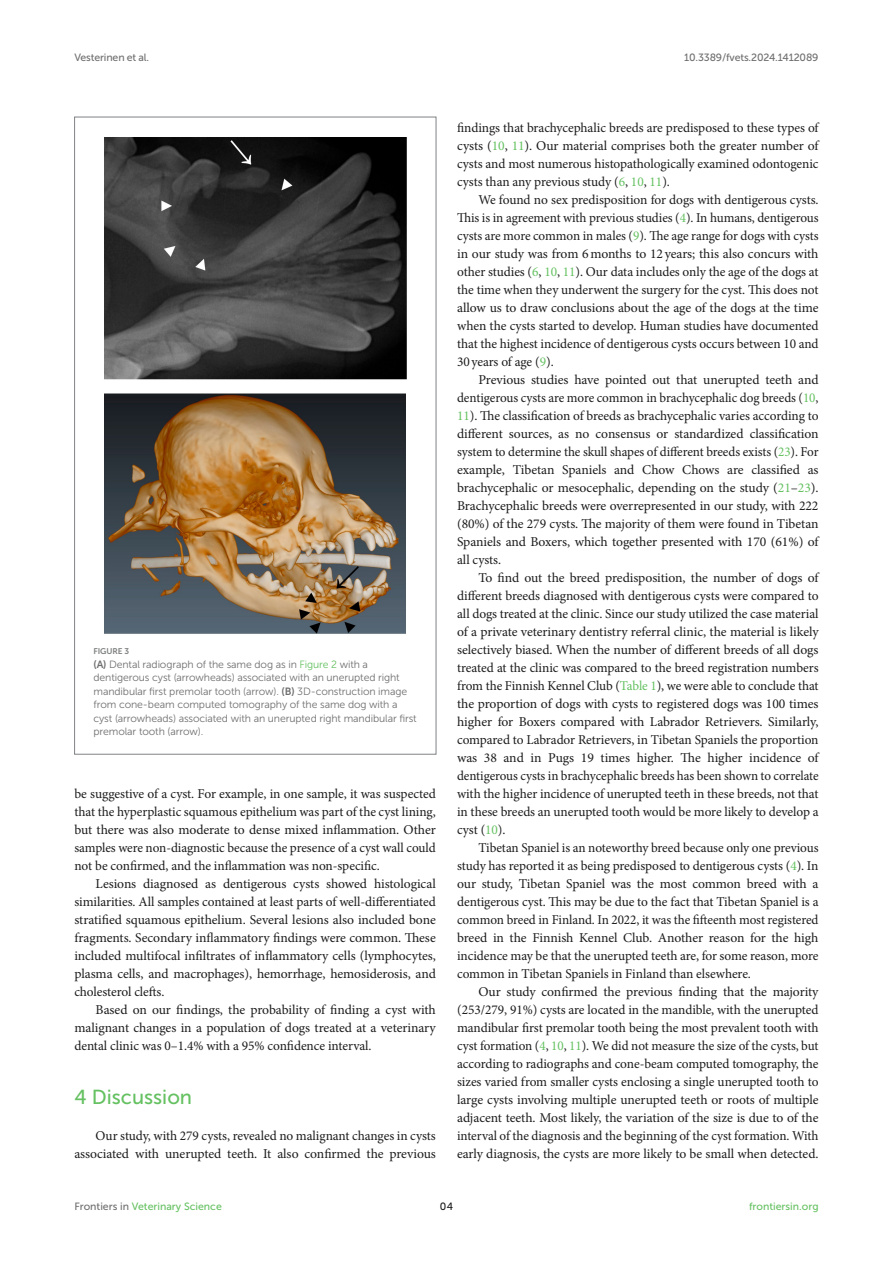
<style>
.page{position:relative;width:893px;height:1263px;background:#fff}
.page>*{position:absolute;margin:0;border:0;box-sizing:border-box;transform-origin:0 0}
.HEAD_1{font:20.25px "Museo Sans 500";color:#65c161}
.TEXT{font:13.5px/18px "Minion Pro";letter-spacing:-.005em;color:#1b1c1b;text-align:justify}
.TEXT_FLUSH{font:13.5px/18px "Minion Pro";letter-spacing:-.005em;color:#1b1c1b;text-align:right}
.FIG_LEG{font:10.5px/13.5px "Museo Sans 300";letter-spacing:-.01em;color:#706f70}
.t1{font:10.5px "Museo Sans 500";color:#65c161}
.t2{font:10.5px "Museo Sans 500";letter-spacing:-.015em;color:#706f70}
.t3{font:10.5px "Museo Sans 500";color:#1b1c1b}
.FIG_HD{font:8.25px "Museo Sans 700";letter-spacing:-.01em;color:#7e7f7f}
.s1{font-family:"Museo Sans 700"}
.s2{color:#65c161}
.s3{color:#706f70}
</style>
<div class="page">
<img style="left:104px;top:137px;width:303px;height:497px">
<p class="t2" style="left:74px;top:51px;width:76px">Vesterinen et al.</p>
<p class="t2" style="left:684px;top:51px;width:136px">10.3389/fvets.2024.1412089</p>
<p class="FIG_HD" style="left:94px;top:647px;width:37px">FIGURE 3</p>
<p class="FIG_LEG" style="left:94px;top:657px;width:325px"><span class="s1">(A)</span> Dental radiograph of the same dog as in <span class="s2">Figure 2</span> with a dentigerous cyst (arrowheads) associated with an unerupted right mandibular first premolar tooth (arrow). <span class="s1">(B)</span> 3D-construction image from cone-beam computed tomography of the same dog with a cyst (arrowheads) associated with an unerupted right mandibular first premolar tooth (arrow).</p>
<p class="TEXT" style="left:74px;top:785px;width:363px">be suggestive of a cyst. For example, in one sample, it was suspected that the hyperplastic squamous epithelium was part of the cyst lining, but there was also moderate to dense mixed inflammation. Other samples were non-diagnostic because the presence of a cyst wall could not be confirmed, and the inflammation was non-specific.</p>
<p class="TEXT" style="left:74px;top:875px;width:363px;text-indent:21px">Lesions diagnosed as dentigerous cysts showed histological similarities. All samples contained at least parts of well-differentiated stratified squamous epithelium. Several lesions also included bone fragments. Secondary inflammatory findings were common. These included multifocal infiltrates of inflammatory cells (lymphocytes, plasma cells, and macrophages), hemorrhage, hemosiderosis, and cholesterol clefts.</p>
<p class="TEXT" style="left:74px;top:1001px;width:363px;text-indent:21px">Based on our findings, the probability of finding a cyst with malignant changes in a population of dogs treated at a veterinary dental clinic was 0–1.4% with a 95% confidence interval.</p>
<p class="HEAD_1" style="left:74px;top:1086px;width:119px">4 Discussion</p>
<p class="TEXT_FLUSH" style="left:74px;top:1127px;width:363px">Our study, with 279 cysts, revealed no malignant changes in cysts associated with unerupted teeth. It also confirmed the previous</p>
<p class="TEXT_FLUSH" style="left:457px;top:119px;width:363px;text-align:justify">findings that brachycephalic breeds are predisposed to these types of cysts (<span class="s2">10</span>, <span class="s2">11</span>). Our material comprises both the greater number of cysts and most numerous histopathologically examined odontogenic cysts than any previous study (<span class="s2">6</span>, <span class="s2">10</span>, <span class="s2">11</span>).</p>
<p class="TEXT" style="left:457px;top:191px;width:363px;text-indent:21px">We found no sex predisposition for dogs with dentigerous cysts.<br>This is in agreement with previous studies (<span class="s2">4</span>). In humans, dentigerous cysts are more common in males (<span class="s2">9</span>). The age range for dogs with cysts in our study was from 6months to 12years; this also concurs with other studies (<span class="s2">6</span>, <span class="s2">10</span>, <span class="s2">11</span>). Our data includes only the age of the dogs at the time when they underwent the surgery for the cyst. This does not allow us to draw conclusions about the age of the dogs at the time when the cysts started to develop. Human studies have documented that the highest incidence of dentigerous cysts occurs between 10 and 30years of age (<span class="s2">9</span>).</p>
<p class="TEXT" style="left:457px;top:371px;width:363px;text-indent:21px">Previous studies have pointed out that unerupted teeth and dentigerous cysts are more common in brachycephalic dog breeds (<span class="s2">10</span>, <span class="s2">11</span>). The classification of breeds as brachycephalic varies according to different sources, as no consensus or standardized classification system to determine the skull shapes of different breeds exists (<span class="s2">23</span>). For example, Tibetan Spaniels and Chow Chows are classified as brachycephalic or mesocephalic, depending on the study (<span class="s2">21</span>–<span class="s2">23</span>).<br>Brachycephalic breeds were overrepresented in our study, with 222 (80%) of the 279 cysts. The majority of them were found in Tibetan Spaniels and Boxers, which together presented with 170 (61%) of all cysts.</p>
<p class="TEXT" style="left:457px;top:569px;width:363px;text-indent:21px">To find out the breed predisposition, the number of dogs of different breeds diagnosed with dentigerous cysts were compared to all dogs treated at the clinic. Since our study utilized the case material of a private veterinary dentistry referral clinic, the material is likely selectively biased. When the number of different breeds of all dogs treated at the clinic was compared to the breed registration numbers from the Finnish Kennel Club (<span class="s2">Table 1</span>), we were able to conclude that the proportion of dogs with cysts to registered dogs was 100 times higher for Boxers compared with Labrador Retrievers. Similarly, compared to Labrador Retrievers, in Tibetan Spaniels the proportion was 38 and in Pugs 19 times higher. The higher incidence of dentigerous cysts in brachycephalic breeds has been shown to correlate with the higher incidence of unerupted teeth in these breeds, not that in these breeds an unerupted tooth would be more likely to develop a cyst (<span class="s2">10</span>).</p>
<p class="TEXT" style="left:457px;top:839px;width:363px;text-indent:21px">Tibetan Spaniel is an noteworthy breed because only one previous study has reported it as being predisposed to dentigerous cysts (<span class="s2">4</span>). In our study, Tibetan Spaniel was the most common breed with a dentigerous cyst. This may be due to the fact that Tibetan Spaniel is a common breed in Finland. In 2022, it was the fifteenth most registered breed in the Finnish Kennel Club. Another reason for the high incidence may be that the unerupted teeth are, for some reason, more common in Tibetan Spaniels in Finland than elsewhere.</p>
<p class="TEXT" style="left:457px;top:983px;width:363px;text-indent:21px">Our study confirmed the previous finding that the majority (253/279, 91%) cysts are located in the mandible, with the unerupted mandibular first premolar tooth being the most prevalent tooth with cyst formation (<span class="s2">4</span>, <span class="s2">10</span>, <span class="s2">11</span>). We did not measure the size of the cysts, but according to radiographs and cone-beam computed tomography, the sizes varied from smaller cysts enclosing a single unerupted tooth to large cysts involving multiple unerupted teeth or roots of multiple adjacent teeth. Most likely, the variation of the size is due to of the interval of the diagnosis and the beginning of the cyst formation. With early diagnosis, the cysts are more likely to be small when detected.</p>
<p class="t1" style="left:74px;top:1200px;width:149px"><span class="s3">Frontiers in</span> Veterinary Science</p>
<p class="t3" style="left:440px;top:1200px;width:15px">04</p>
<p class="t1" style="left:749px;top:1200px;width:71px">frontiersin.org</p>
</div>
